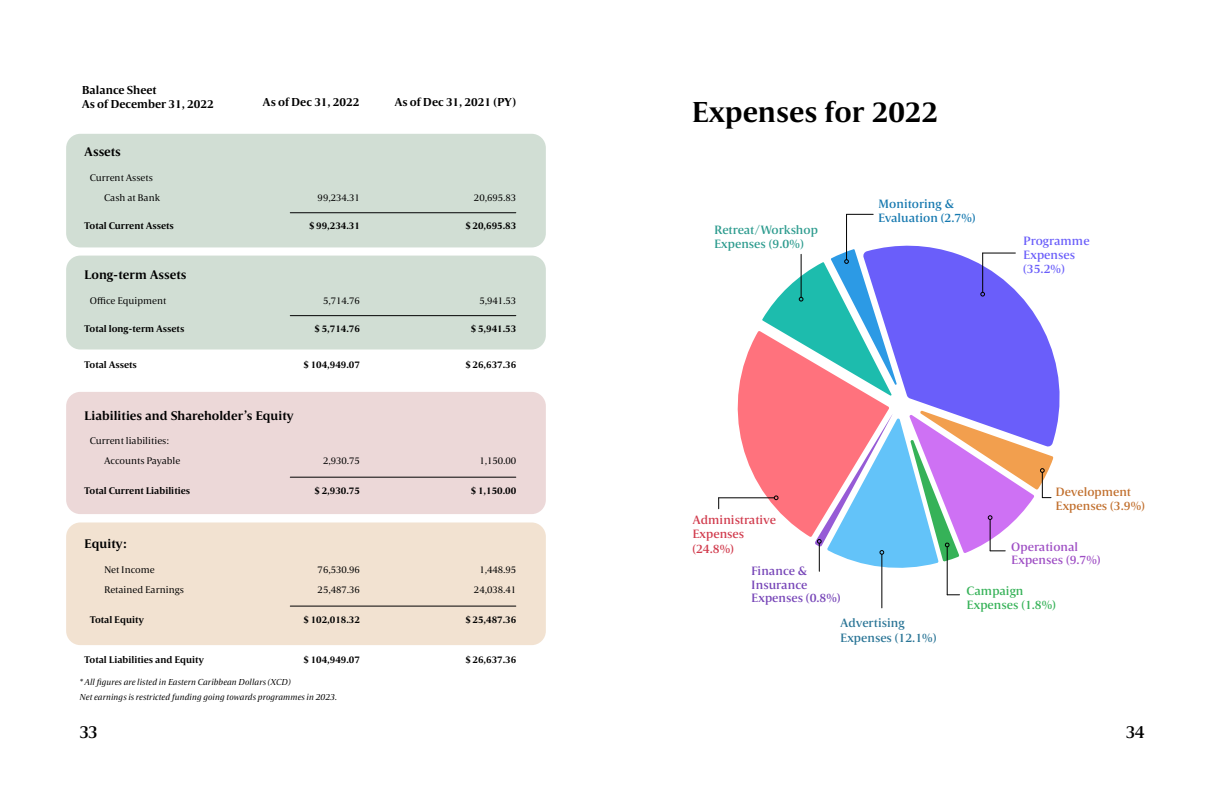
<style>
.page{position:relative;width:1224px;height:792px;background:#fff}
.page>*{position:absolute;margin:0;border:0;box-sizing:border-box;transform-origin:0 0}
.t1{font:700 30px "Candide";color:#000}
.t2{font:500 18px "Candide";color:#000}
.t3{font:700 13px "Candide";color:#000}
.t4{font:500 12.6px/13.8px "Candide";color:#7644b7}
.t5{font:500 12.6px/13.8px "Candide";color:#2c9b8e}
.t6{font:500 12.6px/13.8px "Candide";color:#d13b4d}
.t7{font:500 12.6px/13.8px "Candide";color:#1578af}
.t8{font:500 12.6px/15.1px "Candide";color:#2a7596}
.t9{font:500 12.6px/13.8px "Candide";color:#9e4ec4}
.t10{font:500 12.6px/13.8px "Candide";color:#c16f2d}
.t11{font:500 12.6px/13.8px "Candide";color:#6a5efa}
.t12{font:500 12.6px/13.8px "Candide";color:#36b258}
.t13{font:700 12px/14.4px "Candide";color:#000}
.t14{font:700 10px "Candide";color:#000}
.t15{font:10px/20px "Candide";color:#000}
.t16{font:italic 9px/15px "Candide";color:#000}
</style>
<div class="page">
<div style="left:66px;top:134px;width:480px;height:113px;background:#d1ded4;border-radius:14px"></div>
<div style="left:66px;top:256px;width:480px;height:94px;background:#d1ded4;border-radius:14px"></div>
<div style="left:66px;top:392px;width:480px;height:122px;background:#ecd8d8;border-radius:14px"></div>
<div style="left:66px;top:522px;width:480px;height:123px;background:#f2e2d1;border-radius:14px"></div>
<hr style="left:290px;top:212px;width:226px;height:1px;background:#020203">
<hr style="left:290px;top:315px;width:226px;height:1px;background:#020203">
<hr style="left:290px;top:477px;width:226px;height:1px;background:#020203">
<hr style="left:290px;top:606px;width:226px;height:1px;background:#020203">
<svg style="left:877px;top:245px;width:183px;height:193px"></svg>
<hr style="left:882px;top:554px;width:1px;height:54px;background:#000">
<hr style="left:846px;top:214px;width:1px;height:46px;background:#000">
<svg style="left:847px;top:214px;width:26px;height:1px"></svg>
<svg style="left:718px;top:249px;width:336px;height:323px"></svg>
<hr style="left:947px;top:547px;width:1px;height:48px;background:#000">
<svg style="left:947px;top:595px;width:13px;height:1px"></svg>
<p class="t13" style="left:82px;top:83px;width:133px">Balance Sheet<br>As of December 31, 2022</p>
<h3 class="t3" style="left:84px;top:143px;width:38px">Assets</h3>
<p class="t15" style="left:104px;top:167px;width:58px;text-indent:-14px">Current Assets<br>Cash at Bank</p>
<p class="t14" style="left:84px;top:219px;width:91px">Total Current Assets</p>
<h3 class="t3" style="left:84px;top:266px;width:104px">Long-term Assets</h3>
<p class="t15" style="left:90px;top:290px;width:78px">Office Equipment</p>
<p class="t14" style="left:84px;top:322px;width:102px">Total long-term Assets</p>
<p class="t13" style="left:263px;top:95px;width:98px">As of Dec 31, 2022</p>
<p class="t13" style="left:394px;top:95px;width:123px">As of Dec 31, 2021 (PY)</p>
<p class="t15" style="left:318px;top:187px;width:44px">99,234.31</p>
<p class="t15" style="left:474px;top:187px;width:44px">20,695.83</p>
<p class="t14" style="left:309px;top:219px;width:52px">$ 99,234.31</p>
<p class="t14" style="left:465px;top:219px;width:52px">$ 20,695.83</p>
<p class="t15" style="left:323px;top:290px;width:38px">5,714.76</p>
<p class="t15" style="left:479px;top:290px;width:38px">5,941.53</p>
<p class="t14" style="left:315px;top:322px;width:47px">$ 5,714.76</p>
<p class="t14" style="left:471px;top:322px;width:47px">$ 5,941.53</p>
<p class="t14" style="left:84px;top:358px;width:54px">Total Assets</p>
<p class="t14" style="left:304px;top:358px;width:58px">$ 104,949.07</p>
<p class="t14" style="left:465px;top:358px;width:52px">$ 26,637.36</p>
<h3 class="t3" style="left:84px;top:407px;width:211px">Liabilities and Shareholder’s Equity</h3>
<p class="t15" style="left:90px;top:431px;width:81px">Current liabilities:</p>
<p class="t15" style="left:104px;top:451px;width:78px">Accounts Payable</p>
<p class="t15" style="left:323px;top:451px;width:38px">2,930.75</p>
<p class="t15" style="left:479px;top:451px;width:38px">1,150.00</p>
<p class="t14" style="left:84px;top:484px;width:107px">Total Current Liabilities</p>
<p class="t14" style="left:315px;top:484px;width:47px">$ 2,930.75</p>
<p class="t14" style="left:471px;top:484px;width:47px">$ 1,150.00</p>
<h3 class="t3" style="left:84px;top:535px;width:44px">Equity:</h3>
<p class="t15" style="left:104px;top:560px;width:52px">Net Income</p>
<p class="t15" style="left:318px;top:560px;width:44px">76,530.96</p>
<p class="t15" style="left:479px;top:560px;width:38px">1,448.95</p>
<p class="t15" style="left:104px;top:580px;width:81px">Retained Earnings</p>
<p class="t15" style="left:318px;top:580px;width:44px">25,487.36</p>
<p class="t15" style="left:474px;top:580px;width:44px">24,038.41</p>
<p class="t14" style="left:90px;top:613px;width:56px">Total Equity</p>
<p class="t14" style="left:304px;top:613px;width:58px">$ 102,018.32</p>
<p class="t14" style="left:465px;top:613px;width:52px">$ 25,487.36</p>
<p class="t14" style="left:84px;top:653px;width:121px">Total Liabilities and Equity</p>
<p class="t14" style="left:304px;top:653px;width:58px">$ 104,949.07</p>
<p class="t14" style="left:465px;top:653px;width:52px">$ 26,637.36</p>
<h1 class="t1" style="left:691px;top:92px;width:248px">Expenses for 2022</h1>
<p class="t5" style="left:714px;top:223px;width:105px">Retreat/Workshop<br>Expenses (9.0%)</p>
<p class="t7" style="left:878px;top:197px;width:99px">Monitoring &amp;<br>Evaluation (2.7%)</p>
<p class="t11" style="left:1023px;top:234px;width:68px">Programme<br>Expenses (35.2%)</p>
<p class="t10" style="left:1055px;top:485px;width:91px">Development<br>Expenses (3.9%)</p>
<p class="t6" style="left:692px;top:513px;width:85px">Administrative<br>Expenses</p>
<p class="t6" style="left:692px;top:542px;width:43px">(24.8%)</p>
<p class="t4" style="left:751px;top:563px;width:91px">Finance &amp;<br>Insurance<br>Expenses (0.8%)</p>
<p class="t8" style="left:840px;top:615px;width:98px">Advertising<br>Expenses (12.1%)</p>
<p class="t9" style="left:1011px;top:539px;width:91px">Operational<br>Expenses (9.7%)</p>
<p class="t12" style="left:967px;top:583px;width:91px">Campaign<br>Expenses (1.8%)</p>
<p class="t16" style="left:79px;top:675px;width:259px">* All figures are listed in Eastern Caribbean Dollars (XCD)<br>Net earnings is restricted funding going towards programmes in 2023.</p>
<h2 class="t2" style="left:79px;top:721px;width:20px">33</h2>
<h2 class="t2" style="left:1126px;top:721px;width:20px">34</h2>
</div>
